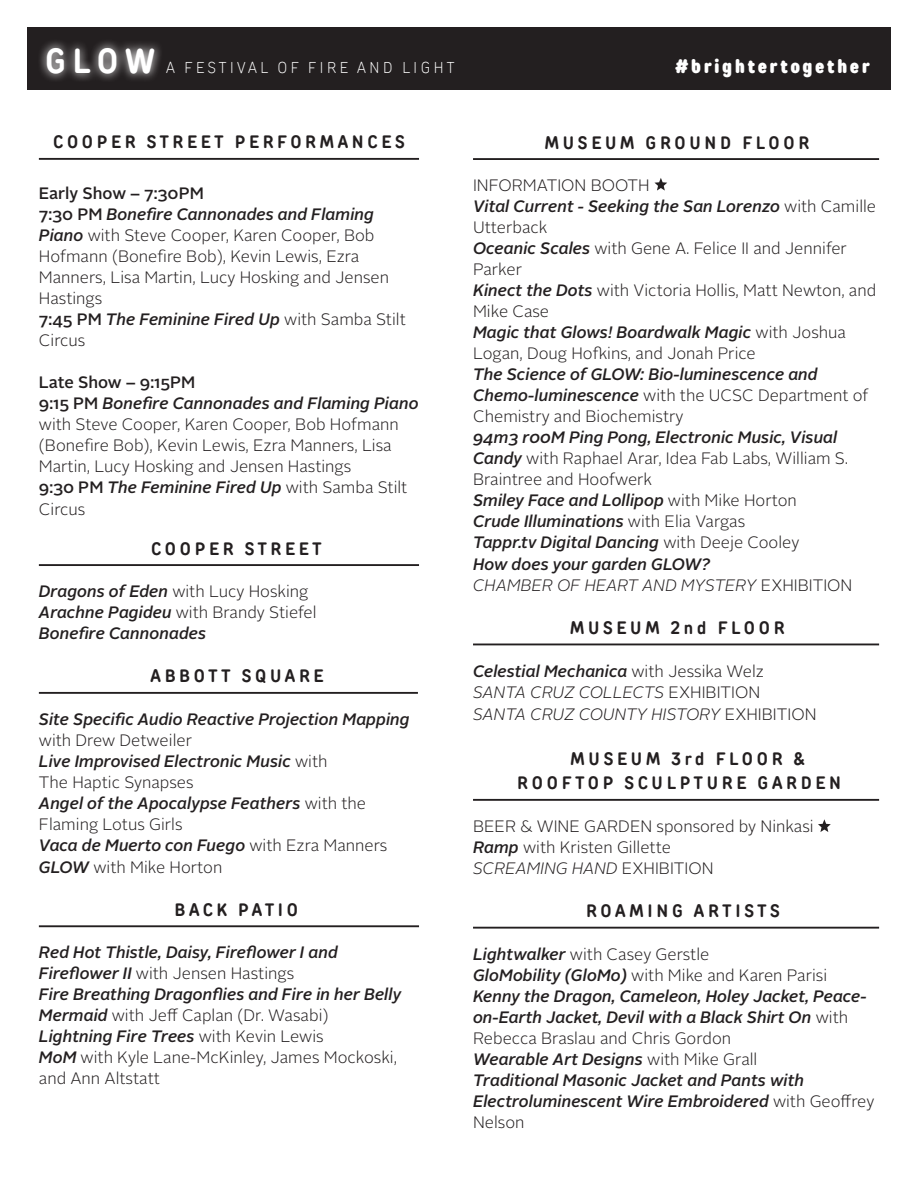
<style>
.page{position:relative;width:918px;height:1188px;background:#fff}
.page>*{position:absolute;margin:0;border:0;box-sizing:border-box;transform-origin:0 0}
.t1{font:700 34.8px "TT Rounds Condensed";color:#fff}
.t2{font:900 19.5px "TT Rounds Condensed";letter-spacing:.13em;color:#fff}
.t3{font:700 18px "TT Rounds Condensed";letter-spacing:.21em;color:#231f20}
.t4{font:300 16.5px/21px "Alright Sans";color:#231f20}
.t5{font:italic 500 16.5px/21px "Alright Sans";color:#231f20}
.t6{font:italic 300 16.5px "Alright Sans";color:#231f20}
.t7{font:500 16.5px "Alright Sans";color:#231f20}
.t8{font:300 15.75px "TT Rounds Condensed";letter-spacing:.2em;color:#fff}
.s1{font-weight:500}
.s2{font-weight:500;font-style:italic}
.s3{font-weight:300;font-style:normal}
.s4{font-style:normal}
</style>
<div class="page">
<div style="left:27px;top:27px;width:864px;height:62px;background:#231f20"></div>
<hr style="left:39px;top:158px;width:380px;height:2px;background:#231f20">
<hr style="left:39px;top:564px;width:380px;height:2px;background:#231f20">
<hr style="left:39px;top:692px;width:379px;height:2px;background:#231f20">
<hr style="left:39px;top:925px;width:380px;height:2px;background:#231f20">
<svg style="left:40px;top:41px;width:121px;height:39px"></svg>
<hr style="left:473px;top:158px;width:406px;height:2px;background:#231f20">
<hr style="left:473px;top:644px;width:406px;height:1px;background:#231f20">
<hr style="left:473px;top:799px;width:406px;height:2px;background:#231f20">
<hr style="left:473px;top:927px;width:406px;height:2px;background:#231f20">
<svg style="left:654px;top:178px;width:13px;height:13px"></svg>
<svg style="left:818px;top:819px;width:13px;height:13px"></svg>
<p class="t1" style="left:45px;top:37px;width:111px">GLOW</p>
<p class="t8" style="left:166px;top:57px;width:290px">A FESTIVAL OF FIRE AND LIGHT</p>
<p class="t2" style="left:676px;top:53px;width:196px">#brightertogether</p>
<p class="t3" style="left:53px;top:130px;width:353px">COOPER STREET PERFORMANCES</p>
<p class="t7" style="left:39px;top:182px;width:167px">Early Show – 7:30PM</p>
<p class="t4" style="left:39px;top:204px;width:352px"><span class="s1">7:30 PM</span> <span class="s2">Bonefire Cannonades and Flaming Piano</span> with Steve Cooper, Karen Cooper, Bob Hofmann (Bonefire Bob), Kevin Lewis, Ezra Manners, Lisa Martin, Lucy Hosking and Jensen Hastings</p>
<p class="t4" style="left:39px;top:309px;width:368px"><span class="s1">7:45 PM</span> <span class="s2">The Feminine Fired Up</span> with Samba Stilt<br>Circus</p>
<p class="t7" style="left:39px;top:371px;width:158px">Late Show – 9:15PM</p>
<p class="t4" style="left:39px;top:393px;width:381px"><span class="s1">9:15 PM</span> <span class="s2">Bonefire Cannonades and Flaming Piano </span>with Steve Cooper, Karen Cooper, Bob Hofmann (Bonefire Bob), Kevin Lewis, Ezra Manners, Lisa Martin, Lucy Hosking and Jensen Hastings</p>
<p class="t4" style="left:39px;top:477px;width:370px;line-height:21.6px"><span class="s1">9:30 PM</span> <span class="s2">The Feminine Fired Up</span> with Samba Stilt<br>Circus</p>
<p class="t3" style="left:151px;top:536px;width:172px">COOPER STREET</p>
<p class="t4" style="left:39px;top:581px;width:271px"><span class="s2">Dragons of Eden</span> with Lucy Hosking</p>
<p class="t4" style="left:39px;top:602px;width:279px"><span class="s2">Arachne Pagideu</span> with Brandy Stiefel</p>
<p class="t5" style="left:39px;top:623px;width:169px">Bonefire Cannonades</p>
<p class="t3" style="left:151px;top:664px;width:175px">ABBOTT SQUARE</p>
<p class="t5" style="left:39px;top:709px;width:372px">Site Specific Audio Reactive Projection Mapping <span class="s3">with Drew Detweiler</span></p>
<p class="t5" style="left:39px;top:751px;width:290px">Live Improvised Electronic Music <span class="s3">with</span></p>
<p class="t4" style="left:39px;top:772px;width:156px">The Haptic Synapses</p>
<p class="t5" style="left:39px;top:793px;width:329px">Angel of the Apocalypse Feathers <span class="s3">with the<br>Flaming Lotus Girls</span></p>
<p class="t5" style="left:39px;top:835px;width:350px">Vaca de Muerto con Fuego <span class="s3">with Ezra Manners</span></p>
<p class="t4" style="left:39px;top:857px;width:185px"><span class="s2">GLOW</span> with Mike Horton</p>
<p class="t3" style="left:174px;top:897px;width:125px">BACK PATIO</p>
<p class="t5" style="left:39px;top:942px;width:301px">Red Hot Thistle, Daisy, Fireflower I and<br>Fireflower II <span class="s3">with Jensen Hastings</span></p>
<p class="t5" style="left:39px;top:984px;width:364px">Fire Breathing Dragonflies and Fire in her Belly<br>Mermaid <span class="s3">with Jeff Caplan (Dr. Wasabi)</span></p>
<p class="t5" style="left:39px;top:1026px;width:286px">Lightning Fire Trees <span class="s3">with Kevin Lewis</span></p>
<p class="t4" style="left:39px;top:1047px;width:360px"><span class="s2">MoM</span> with Kyle Lane-McKinley, James Mockoski, and Ann Altstatt</p>
<p class="t3" style="left:545px;top:130px;width:266px">MUSEUM GROUND FLOOR</p>
<p class="t4" style="left:473px;top:175px;width:178px">INFORMATION BOOTH</p>
<p class="t5" style="left:473px;top:196px;width:405px">Vital Current - Seeking the San Lorenzo <span class="s3">with Camille<br>Utterback</span></p>
<p class="t4" style="left:473px;top:238px;width:375px"><span class="s2">Oceanic Scales</span> with Gene A. Felice II and Jennifer<br>Parker</p>
<p class="t4" style="left:473px;top:280px;width:405px"><span class="s2">Kinect the Dots</span> with Victoria Hollis, Matt Newton, and<br>Mike Case</p>
<p class="t4" style="left:473px;top:322px;width:375px"><span class="s2">Magic that Glows! Boardwalk Magic</span> with Joshua<br>Logan, Doug Hofkins, and Jonah Price</p>
<p class="t5" style="left:473px;top:364px;width:397px">The Science of GLOW: Bio-luminescence and<br>Chemo-luminescence <span class="s3">with the UCSC Department of<br>Chemistry and Biochemistry</span></p>
<p class="t4" style="left:473px;top:427px;width:377px"><span class="s2">94m3 r00M Ping Pong, Electronic Music, Visual<br>Candy</span> with Raphael Arar, Idea Fab Labs, William S.<br>Braintree and Hoofwerk</p>
<p class="t5" style="left:473px;top:490px;width:325px">Smiley Face and Lollipop <span class="s3">with Mike Horton</span></p>
<p class="t5" style="left:473px;top:511px;width:274px">Crude Illuminations <span class="s3">with Elia Vargas</span></p>
<p class="t5" style="left:473px;top:532px;width:328px">Tappr.tv Digital Dancing <span class="s3">with Deeje Cooley</span></p>
<p class="t5" style="left:473px;top:554px;width:239px">How does your garden GLOW?</p>
<p class="t6" style="left:473px;top:574px;width:381px">CHAMBER OF HEART AND MYSTERY <span class="s4">EXHIBITION</span></p>
<p class="t3" style="left:570px;top:616px;width:216px">MUSEUM 2nd FLOOR</p>
<p class="t5" style="left:473px;top:661px;width:292px">Celestial Mechanica <span class="s3">with Jessika Welz</span></p>
<p class="t6" style="left:473px;top:681px;width:289px">SANTA CRUZ COLLECTS <span class="s4">EXHIBITION</span></p>
<p class="t6" style="left:473px;top:703px;width:345px">SANTA CRUZ COUNTY HISTORY <span class="s4">EXHIBITION</span></p>
<p class="t3" style="left:571px;top:747px;width:235px">MUSEUM 3rd FLOOR &amp;</p>
<p class="t3" style="left:517px;top:771px;width:325px">ROOFTOP SCULPTURE GARDEN</p>
<p class="t4" style="left:473px;top:816px;width:342px">BEER &amp; WINE GARDEN sponsored by Ninkasi</p>
<p class="t4" style="left:473px;top:837px;width:199px"><span class="s2">Ramp</span> with Kristen Gillette</p>
<p class="t6" style="left:473px;top:857px;width:242px">SCREAMING HAND <span class="s4">EXHIBITION</span></p>
<p class="t3" style="left:586px;top:899px;width:195px">ROAMING ARTISTS</p>
<p class="t4" style="left:473px;top:944px;width:238px"><span class="s2">Lightwalker</span> with Casey Gerstle</p>
<p class="t4" style="left:473px;top:965px;width:356px"><span class="s2">GloMobility (GloMo)</span> with Mike and Karen Parisi</p>
<p class="t5" style="left:473px;top:986px;width:395px">Kenny the Dragon, Cameleon, Holey Jacket, Peace&shy;on-Earth Jacket, Devil with a Black Shirt On <span class="s3">with<br>Rebecca Braslau and Chris Gordon</span></p>
<p class="t5" style="left:473px;top:1049px;width:286px">Wearable Art Designs <span class="s3">with Mike Grall</span></p>
<p class="t5" style="left:473px;top:1070px;width:403px">Traditional Masonic Jacket and Pants with<br>Electroluminescent Wire Embroidered <span class="s3">with Geoffrey<br>Nelson</span></p>
</div>
